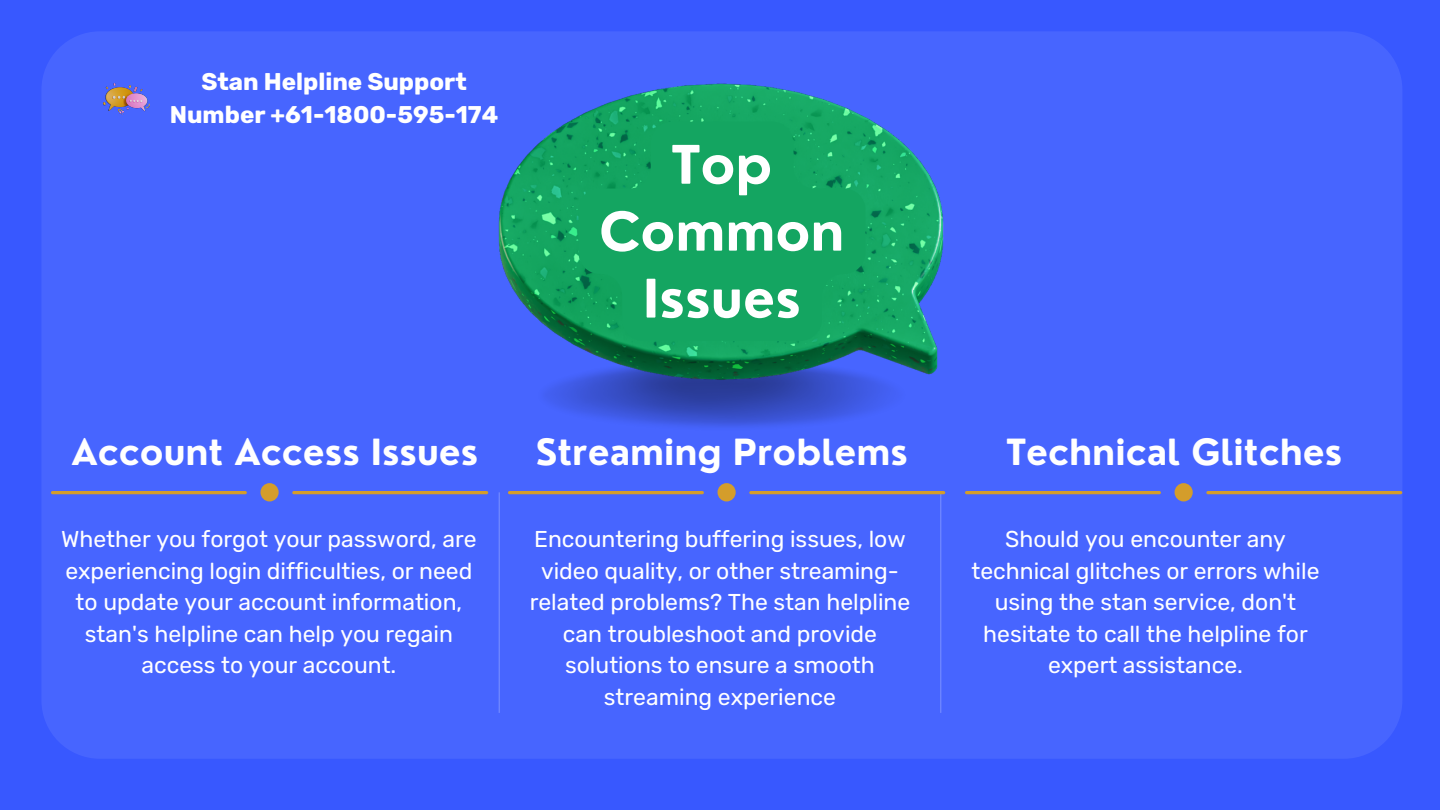
<style>
.page{position:relative;width:1440px;height:810px;background:#3858ff}
.page>*{position:absolute;margin:0;border:0;box-sizing:border-box;transform-origin:0 0}
.t1{font:700 51.8px/66.9px "Nourd";color:#fff;text-align:center}
.t2{font:700 35.2px "Nourd";color:#fff}
.t3{font:700 24.1px/33px "Rubik";color:#fff;text-align:center}
.t4{font:22.9px/31.5px "Rubik";color:#fff;text-align:center}
</style>
<div class="page">
<div style="left:41px;top:31px;width:1361px;height:728px;background:#4765ff;border-radius:59px"></div>
<hr style="left:499px;top:492px;width:1px;height:221px;background:#fff">
<hr style="left:940px;top:492px;width:1px;height:221px;background:#fff">
<img style="left:499px;top:83px;width:445px;height:300px">
<hr style="left:292px;top:491px;width:196px;height:3px;background:#d49d2b;border-radius:2px">
<hr style="left:51px;top:491px;width:196px;height:3px;background:#d49d2b;border-radius:2px">
<div style="left:260px;top:483px;width:19px;height:18px;background:#d49d2b;border-radius:50%"></div>
<div style="left:578px;top:122px;width:287px;height:219px;background:#14a561"></div>
<img style="left:103px;top:84px;width:46px;height:30px">
<hr style="left:749px;top:491px;width:196px;height:3px;background:#d49d2b;border-radius:2px">
<hr style="left:508px;top:491px;width:196px;height:3px;background:#d49d2b;border-radius:2px">
<div style="left:718px;top:483px;width:18px;height:18px;background:#d49d2b;border-radius:50%"></div>
<hr style="left:1206px;top:491px;width:196px;height:3px;background:#d49d2b;border-radius:2px">
<hr style="left:965px;top:491px;width:196px;height:3px;background:#d49d2b;border-radius:2px">
<div style="left:1175px;top:483px;width:18px;height:18px;background:#d49d2b;border-radius:50%"></div>
<p class="t3" style="left:170px;top:65px;width:330px">Stan Helpline Support<br>Number +61-1800-595-174</p>
<p class="t1" style="left:599px;top:131px;width:247px">Top<br>Common<br>Issues</p>
<p class="t2" style="left:71px;top:430px;width:408px">Account Access Issues</p>
<p class="t4" style="left:61px;top:523px;width:417px">Whether you forgot your password, are experiencing login difficulties, or need to update your account information, stan's helpline can help you regain access to your account.</p>
<p class="t2" style="left:536px;top:430px;width:374px">Streaming Problems</p>
<p class="t2" style="left:1006px;top:430px;width:337px">Technical Glitches</p>
<p class="t4" style="left:530px;top:523px;width:382px">Encountering buffering issues, low video quality, or other streaming&shy;related problems? The stan helpline can troubleshoot and provide solutions to ensure a smooth streaming experience</p>
<p class="t4" style="left:971px;top:523px;width:350px">Should you encounter any technical glitches or errors while using the stan service, don't hesitate to call the helpline for expert assistance.</p>
</div>
